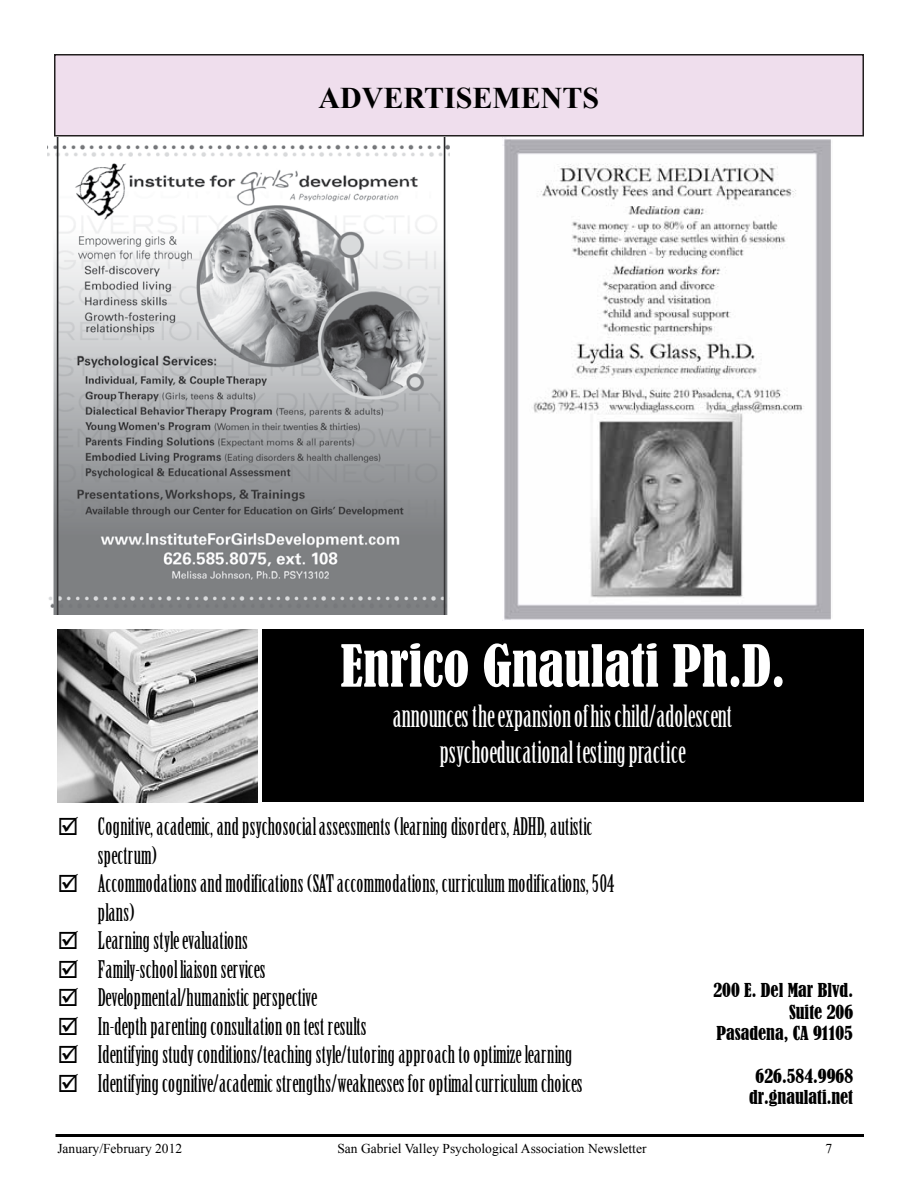
<style>
.page{position:relative;width:918px;height:1188px;background:#fff}
.page>*{position:absolute;margin:0;border:0;box-sizing:border-box;transform-origin:0 0}
.t1{font:condensed 54px "Bernard";color:#fff}
.t2{font:700 30px "Times New Roman";color:#000}
.t3{font:29.85px/36px "Birch Std";color:#fff;text-align:center}
.t4{font:23.7px/28.5px "Birch Std";letter-spacing:.01em;color:#000}
.t5{font:condensed 18px/21.5px "Bernard";color:#000;text-align:right}
.t6{font:13.5px "Times New Roman";color:#000}
</style>
<div class="page">
<hr style="left:56px;top:1134px;width:808px;height:3px;background:#000">
<img style="left:48px;top:137px;width:402px;height:477px">
<div style="left:55px;top:55px;width:808px;height:81px;background:#efdeed"></div>
<div style="left:54px;top:54px;width:810px;height:82px;border:2px solid #221f1f"></div>
<div style="left:262px;top:630px;width:602px;height:172px;background:#000"></div>
<img style="left:58px;top:630px;width:199px;height:172px">
<img style="left:502px;top:137px;width:329px;height:483px">
<p class="t2" style="left:319px;top:77px;width:282px">ADVERTISEMENTS</p>
<h1 class="t1" style="left:341px;top:635px;width:446px">Enrico Gnaulati Ph.D.</h1>
<p class="t3" style="left:393px;top:699px;width:341px">announces the expansion of his child/adolescent psychoeducational testing practice</p>
<p class="t4" style="left:98px;top:813px;width:496px;text-indent:-40px">☑ Cognitive, academic, and psychosocial assessments (learning disorders, ADHD, autistic spectrum)</p>
<p class="t4" style="left:98px;top:870px;width:518px;text-indent:-41px">☑ Accommodations and modifications (SAT accommodations, curriculum modifications, 504 plans)</p>
<p class="t4" style="left:57px;top:927px;width:192px">☑ Learning style evaluations</p>
<p class="t4" style="left:57px;top:956px;width:209px">☑ Family-school liaison services</p>
<p class="t4" style="left:57px;top:984px;width:262px">☑ Developmental/humanistic perspective</p>
<p class="t4" style="left:57px;top:1013px;width:311px">☑ In-depth parenting consultation on test results</p>
<p class="t4" style="left:57px;top:1041px;width:516px">☑ Identifying study conditions/teaching style/tutoring approach to optimize learning</p>
<p class="t4" style="left:57px;top:1069px;width:527px">☑ Identifying cognitive/academic strengths/weaknesses for optimal curriculum choices</p>
<p class="t5" style="left:713px;top:980px;width:141px">200 E. Del Mar Blvd.<br>Suite 206<br>Pasadena, CA 91105</p>
<p class="t5" style="left:749px;top:1065px;width:106px;text-align:center">626.584.9968 dr.gnaulati.net</p>
<p class="t6" style="left:57px;top:1140px;width:126px">January/February 2012</p>
<p class="t6" style="left:337px;top:1140px;width:311px">San Gabriel Valley Psychological Association Newsletter</p>
<p class="t6" style="left:825px;top:1140px;width:8px">7</p>
</div>
